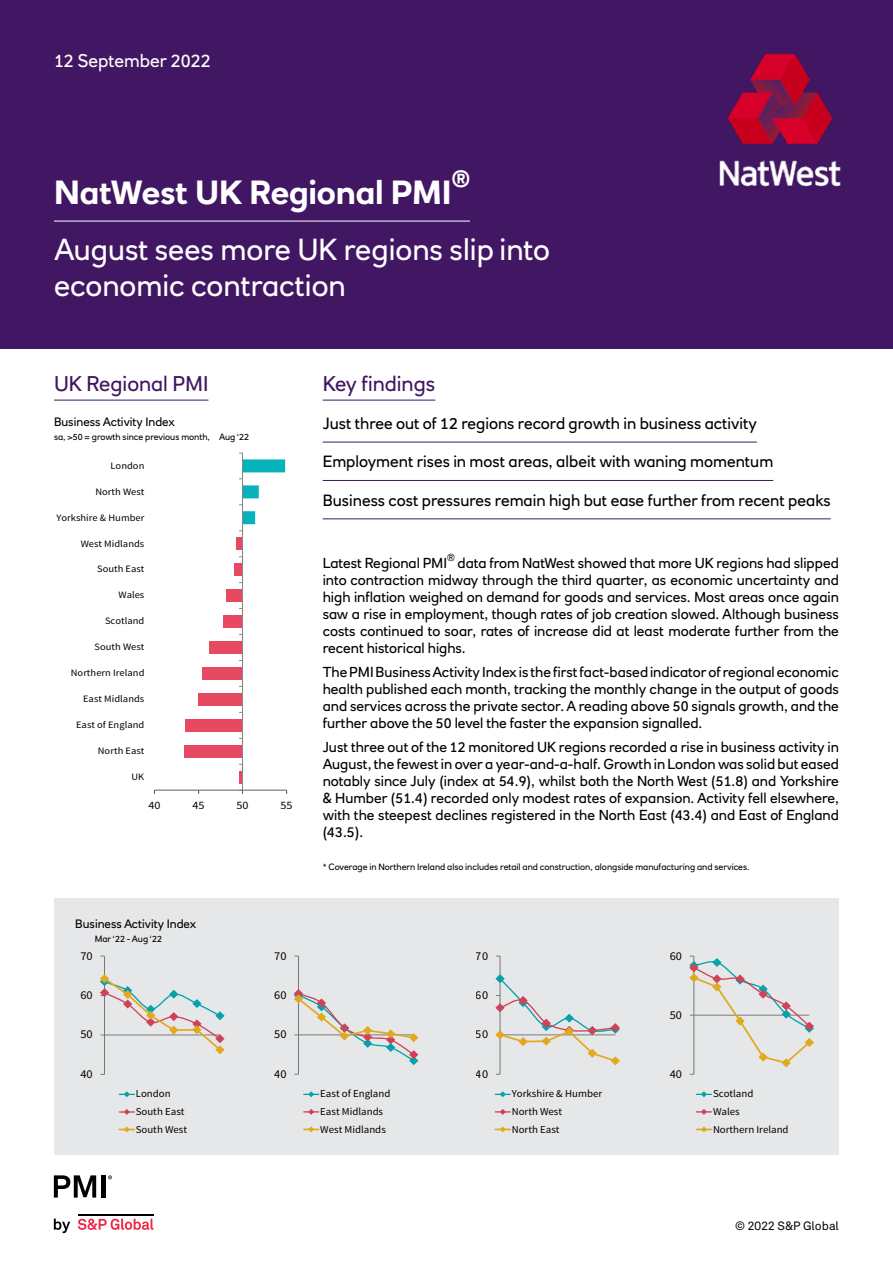
<style>
.page{position:relative;width:893px;height:1263px;background:#fff}
.page>*{position:absolute;margin:0;border:0;box-sizing:border-box;transform-origin:0 0}
.t1{font:700 33px "RN House Sans";letter-spacing:-.005em;color:#fff}
.t2{font:30px/36px "RN House Sans";color:#fff}
.t3{font:700 23.25px "RN House Sans";color:#fff}
.t4{font:21px "RN House Sans";color:#411663}
.t5{font:18px "RN House Sans";color:#fff}
.t6{font:16.05px "RN House Sans";color:#000}
.t7{font:14.25px/17.1px "RN House Sans";color:#000;text-align:justify}
.t8{font:12px "RN House Sans";color:#000}
.t9{font:12px "Source Sans Pro";color:#000}
.t10{font:12px "Akkurat LL";color:#000}
.t11{font:11.25px "Source Sans Pro";letter-spacing:-.005em;color:#000;scale:1.07 1}
.t12{font:10.5px/17.5px "Source Sans Pro";color:#000}
.t13{font:10.05px "RN House Sans";color:#000}
.t14{font:9.75px "Source Sans Pro";letter-spacing:.005em;color:#000;scale:1.07 1}
.t15{font:9px "RN House Sans";color:#000}
</style>
<div class="page">
<div style="left:0;top:0;width:893px;height:349px;background:#411663"></div>
<img style="left:719px;top:53px;width:122px;height:134px">
<svg style="left:54px;top:1218px;width:16px;height:15px"></svg>
<svg style="left:78px;top:1218px;width:75px;height:12px"></svg>
<hr style="left:78px;top:1213px;width:75px;height:2px;background:#000">
<svg style="left:54px;top:1175px;width:42px;height:22px"></svg>
<div style="left:101px;top:1175px;width:5px;height:22px;background:#000"></div>
<svg style="left:108px;top:1175px;width:4px;height:4px"></svg>
<div style="left:54px;top:898px;width:785px;height:256px;background:#e6e7e8"></div>
<hr style="left:54px;top:221px;width:416px;height:1px;background:#fff">
<hr style="left:323px;top:442px;width:434px;height:1px;background:#411663">
<hr style="left:323px;top:480px;width:450px;height:1px;background:#411663">
<hr style="left:323px;top:519px;width:508px;height:1px;background:#411663">
<hr style="left:323px;top:400px;width:112px;height:1px;background:#411663">
<svg style="left:239px;top:771px;width:3px;height:13px"></svg>
<div style="left:184px;top:745px;width:58px;height:13px;background:#e74960"></div>
<div style="left:185px;top:719px;width:57px;height:13px;background:#e74960"></div>
<div style="left:198px;top:693px;width:44px;height:13px;background:#e74960"></div>
<div style="left:202px;top:667px;width:40px;height:13px;background:#e74960"></div>
<div style="left:209px;top:641px;width:33px;height:13px;background:#e74960"></div>
<div style="left:223px;top:615px;width:19px;height:13px;background:#e74960"></div>
<div style="left:226px;top:589px;width:16px;height:13px;background:#e74960"></div>
<div style="left:234px;top:563px;width:8px;height:13px;background:#e74960"></div>
<div style="left:236px;top:537px;width:6px;height:13px;background:#e74960"></div>
<hr style="left:154px;top:790px;width:133px;height:1px;background:#58595b">
<hr style="left:242px;top:453px;width:1px;height:337px;background:#868686">
<svg style="left:239px;top:453px;width:46px;height:71px"></svg>
<hr style="left:104px;top:956px;width:1px;height:118px;background:#868686">
<svg style="left:100px;top:974px;width:125px;height:80px"></svg>
<svg style="left:119px;top:1091px;width:15px;height:6px"></svg>
<svg style="left:119px;top:1109px;width:15px;height:6px"></svg>
<svg style="left:119px;top:1126px;width:15px;height:6px"></svg>
<hr style="left:298px;top:956px;width:1px;height:118px;background:#868686">
<svg style="left:294px;top:989px;width:124px;height:76px"></svg>
<svg style="left:304px;top:1091px;width:15px;height:6px"></svg>
<svg style="left:304px;top:1109px;width:15px;height:6px"></svg>
<svg style="left:304px;top:1126px;width:15px;height:6px"></svg>
<hr style="left:500px;top:956px;width:1px;height:118px;background:#868686">
<svg style="left:495px;top:974px;width:125px;height:91px"></svg>
<svg style="left:495px;top:1091px;width:15px;height:6px"></svg>
<svg style="left:495px;top:1109px;width:15px;height:6px"></svg>
<svg style="left:495px;top:1126px;width:15px;height:6px"></svg>
<hr style="left:694px;top:956px;width:1px;height:118px;background:#868686">
<svg style="left:689px;top:956px;width:125px;height:111px"></svg>
<svg style="left:696px;top:1091px;width:15px;height:6px"></svg>
<svg style="left:696px;top:1109px;width:15px;height:6px"></svg>
<svg style="left:696px;top:1126px;width:15px;height:6px"></svg>
<hr style="left:54px;top:400px;width:154px;height:1px;background:#411663">
<p class="t5" style="left:54px;top:50px;width:158px">12 September 2022</p>
<h3 class="t3" style="left:452px;top:165px;width:20px">®</h3>
<h1 class="t1" style="left:54px;top:172px;width:399px">NatWest UK Regional PMI</h1>
<h2 class="t2" style="left:54px;top:232px;width:498px">August sees more UK regions slip into economic contraction</h2>
<h3 class="t4" style="left:54px;top:371px;width:156px">UK Regional PMI</h3>
<p class="t8" style="left:54px;top:414px;width:122px">Business Activity Index</p>
<p class="t15" style="left:54px;top:431px;width:197px">sa, &gt;50 = growth since previous month, Aug ‘22</p>
<p class="t14" style="left:111px;top:459px;width:33px">London</p>
<p class="t14" style="left:95px;top:485px;width:47px">North West</p>
<p class="t14" style="left:56px;top:511px;width:84px">Yorkshire &amp; Humber</p>
<p class="t14" style="left:81px;top:537px;width:61px">West Midlands</p>
<p class="t14" style="left:97px;top:563px;width:46px">South East</p>
<p class="t14" style="left:118px;top:589px;width:26px">Wales</p>
<p class="t14" style="left:105px;top:615px;width:38px">Scotland</p>
<p class="t14" style="left:95px;top:641px;width:48px">South West</p>
<p class="t14" style="left:71px;top:667px;width:70px">Northern Ireland</p>
<p class="t14" style="left:83px;top:693px;width:59px">East Midlands</p>
<p class="t14" style="left:76px;top:719px;width:65px">East of England</p>
<p class="t14" style="left:98px;top:745px;width:45px">North East</p>
<p class="t14" style="left:132px;top:771px;width:13px">UK</p>
<p class="t11" style="left:149px;top:798px;width:13px">40</p>
<p class="t11" style="left:193px;top:798px;width:13px">45</p>
<p class="t11" style="left:237px;top:798px;width:13px">50</p>
<p class="t11" style="left:281px;top:798px;width:13px">55</p>
<p class="t8" style="left:75px;top:916px;width:122px">Business Activity Index</p>
<p class="t15" style="left:95px;top:933px;width:69px">Mar ‘22 - Aug ‘22</p>
<p class="t9" style="left:80px;top:948px;width:14px">70</p>
<p class="t9" style="left:80px;top:987px;width:14px">60</p>
<p class="t9" style="left:80px;top:1027px;width:14px">50</p>
<p class="t9" style="left:80px;top:1066px;width:14px">40</p>
<p class="t12" style="left:136px;top:1085px;width:53px">London<br>South East<br>South West</p>
<p class="t9" style="left:274px;top:948px;width:14px">70</p>
<p class="t9" style="left:274px;top:987px;width:14px">60</p>
<p class="t9" style="left:274px;top:1027px;width:14px">50</p>
<p class="t9" style="left:274px;top:1066px;width:14px">40</p>
<h3 class="t4" style="left:323px;top:371px;width:114px">Key findings</h3>
<p class="t6" style="left:323px;top:413px;width:436px">Just three out of 12 regions record growth in business activity</p>
<p class="t6" style="left:323px;top:452px;width:452px">Employment rises in most areas, albeit with waning momentum</p>
<p class="t6" style="left:323px;top:490px;width:509px">Business cost pressures remain high but ease further from recent peaks</p>
<p class="t13" style="left:447px;top:551px;width:9px">®</p>
<p class="t7" style="left:323px;top:554px;width:518px;text-indent:135px">data from NatWest showed that more UK regions had slipped into contraction midway through the third quarter, as economic uncertainty and high inflation weighed on demand for goods and services. Most areas once again saw a rise in employment, though rates of job creation slowed. Although business costs continued to soar, rates of increase did at least moderate further from the recent historical highs.</p>
<p class="t7" style="left:323px;top:663px;width:518px">The PMI Business Activity Index is the first fact-based indicator of regional economic health published each month, tracking the monthly change in the output of goods and services across the private sector. A reading above 50 signals growth, and the further above the 50 level the faster the expansion signalled.</p>
<p class="t7" style="left:323px;top:738px;width:518px">Just three out of the 12 monitored UK regions recorded a rise in business activity in August, the fewest in over a year-and-a-half. Growth in London was solid but eased notably since July (index at 54.9), whilst both the North West (51.8) and Yorkshire &amp; Humber (51.4) recorded only modest rates of expansion. Activity fell elsewhere, with the steepest declines registered in the North East (43.4) and East of England (43.5).</p>
<p class="t7" style="left:323px;top:554px;width:126px">Latest Regional PMI</p>
<p class="t15" style="left:323px;top:861px;width:428px">* Coverage in Northern Ireland also includes retail and construction, alongside manufacturing and services.</p>
<p class="t12" style="left:320px;top:1085px;width:72px">East of England<br>East Midlands<br>West Midlands</p>
<p class="t9" style="left:476px;top:948px;width:14px">70</p>
<p class="t9" style="left:476px;top:987px;width:14px">60</p>
<p class="t9" style="left:476px;top:1027px;width:14px">50</p>
<p class="t9" style="left:476px;top:1066px;width:14px">40</p>
<p class="t12" style="left:512px;top:1085px;width:92px">Yorkshire &amp; Humber<br>North West<br>North East</p>
<p class="t9" style="left:670px;top:948px;width:14px">60</p>
<p class="t9" style="left:670px;top:1007px;width:14px">50</p>
<p class="t9" style="left:670px;top:1066px;width:14px">40</p>
<p class="t12" style="left:713px;top:1085px;width:77px">Scotland<br>Wales<br>Northern Ireland</p>
<p class="t10" style="left:735px;top:1216px;width:105px">© 2022 S&amp;P Global</p>
</div>
